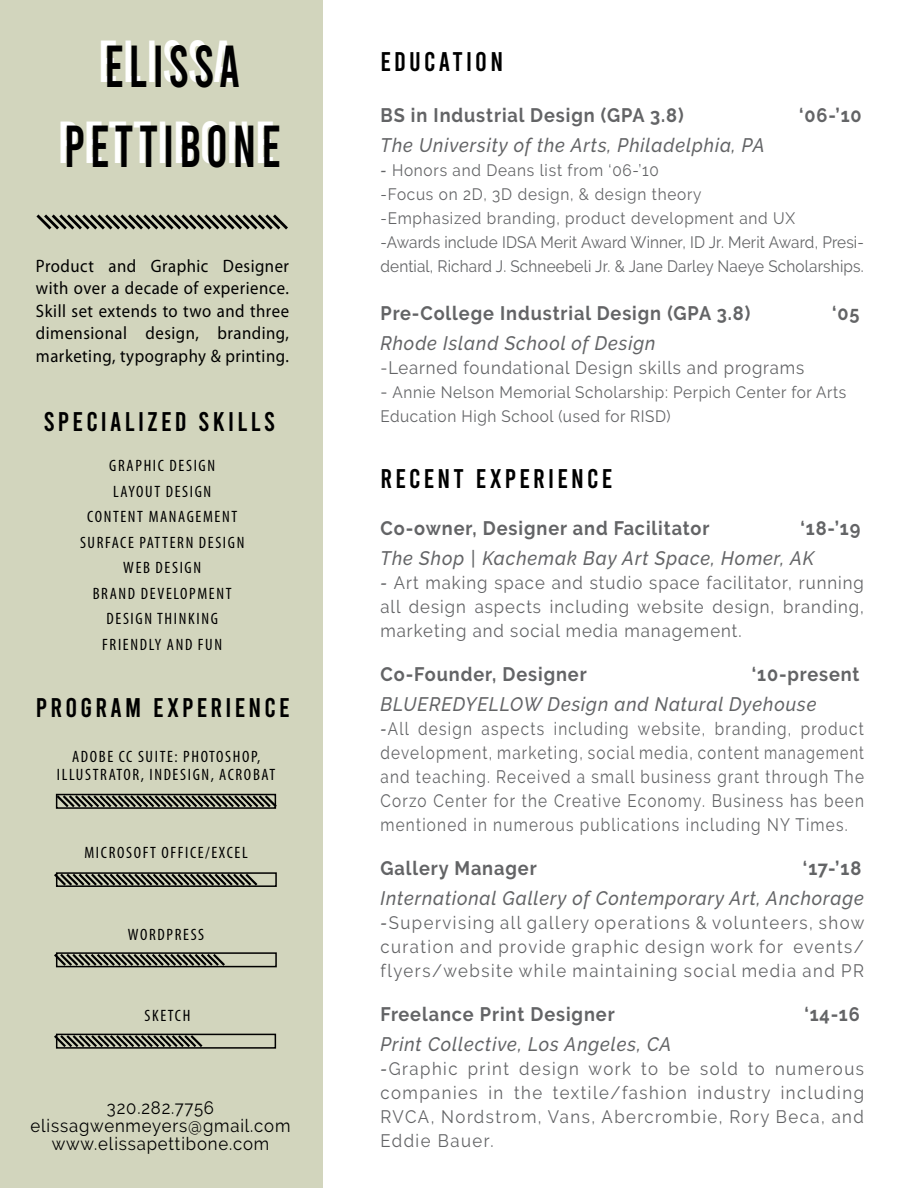
<style>
.page{position:relative;width:918px;height:1188px;background:#fff}
.page>*{position:absolute;margin:0;border:0;box-sizing:border-box;transform-origin:0 0}
.t1{font:59.25px/80.2px "Bebas";letter-spacing:.1em;color:#000;text-align:center;scale:.84 1}
.t2{font:27px "Bebas";letter-spacing:.12em;color:#000}
.t3{font:italic 500 19.5px "Raleway";letter-spacing:.05em;color:#636466;scale:.93 1}
.t4{font:700 19.5px "Raleway";letter-spacing:.05em;color:#636466;scale:.93 1}
.t5{font:18px/24px "Raleway";letter-spacing:.08em;color:#636466;text-align:justify;scale:.93 1}
.t6{font:18px/24px "Raleway";letter-spacing:.08em;color:#636466;text-align:justify;scale:.85 1}
.t7{font:18px/22.5px "Myriad Pro";letter-spacing:.03em;color:#000;text-align:justify;scale:.93 1}
.t8{font:18px/18px "Raleway";letter-spacing:.05em;color:#000;text-align:center;scale:.93 1}
.t9{font:18px "Raleway";letter-spacing:.05em;color:#636466;scale:.93 1}
.t10{font:16.5px/24px "Raleway";letter-spacing:.01em;color:#636466;scale:.93 1}
.t11{font:condensed 16.5px/25.5px "Myriad Pro";letter-spacing:.1em;color:#000;text-align:center}
.t12{font:16.5px/24px "Raleway";letter-spacing:.04em;color:#636466;scale:.93 1}
.s1{font-weight:500;font-style:italic}
.s2{font-size:18px}
</style>
<div class="page">
<div style="left:0;top:0;width:322px;height:1188px;background:#d2d5bd"></div>
<svg style="left:36px;top:214px;width:252px;height:16px"></svg>
<svg style="left:55px;top:793px;width:222px;height:16px"></svg>
<div style="left:56px;top:872px;width:221px;height:15px;border:2px solid #000"></div>
<svg style="left:54px;top:872px;width:206px;height:15px"></svg>
<div style="left:56px;top:952px;width:221px;height:15px;border:2px solid #000"></div>
<svg style="left:54px;top:952px;width:173px;height:16px"></svg>
<div style="left:56px;top:1034px;width:220px;height:15px;border:2px solid #000"></div>
<svg style="left:54px;top:1033px;width:151px;height:16px"></svg>
<h1 class="t1" style="left:64px;top:26px;width:254px">ELISSA<br>PETTIBONE</h1>
<p class="t7" style="left:36px;top:254px;width:274px">Product and Graphic Designer with over a decade of experience.<br>Skill set extends to two and three dimensional design, branding, marketing, typography &amp; printing.</p>
<h2 class="t2" style="left:44px;top:408px;width:233px">SPE CIALIZED SKILLS</h2>
<p class="t11" style="left:80px;top:453px;width:166px">GRAPHIC DESIGN<br>LAYOUT DESIGN<br>CONTENT MANAGEMENT<br>SURFACE PATTERN DESIGN<br>WEB DESIGN<br>BRAND DEVELOPMENT<br>DESIGN THINKING<br>FRIENDLY AND FUN</p>
<h2 class="t2" style="left:36px;top:694px;width:253px">PROGRAM EXPE RIENCE</h2>
<p class="t11" style="left:57px;top:747px;width:220px;line-height:18px">ADOBE CC SUITE: PHOTOSHOP,<br>ILLUSTRATOR, INDESIGN, ACROBAT</p>
<p class="t11" style="left:84px;top:840px;width:163px">MICROSOFT OFFICE/EXCEL</p>
<p class="t11" style="left:128px;top:921px;width:78px">WORDPRESS</p>
<p class="t11" style="left:145px;top:1002px;width:47px">SKETCH</p>
<p class="t8" style="left:31px;top:1099px;width:281px">320.282.7756 elissagwenmeyers@gmail.com www.elissapettibone.com</p>
<h2 class="t2" style="left:380px;top:48px;width:124px">EDUCATION</h2>
<p class="t4" style="left:380px;top:104px;width:328px">BS in Industrial Design (GPA 3.8)</p>
<p class="t4" style="left:799px;top:104px;width:69px">‘06-’10</p>
<p class="t3" style="left:380px;top:134px;width:415px">The University of the Arts, Philadelphia, PA</p>
<p class="t10" style="left:380px;top:158px;width:521px"><span class="s1">-</span> Honors and Deans list from ‘06-’10<br>-Focus on 2D, 3D design, &amp; design theory<br>-Emphasized branding, product development and UX<br>-Awards include IDSA Merit Award Winner, ID Jr. Merit Award, Presi&shy;dential, Richard J. Schneebeli Jr. &amp; Jane Darley Naeye Scholarships.</p>
<p class="t4" style="left:380px;top:302px;width:399px">Pre-College Industrial Design (GPA 3.8)</p>
<p class="t4" style="left:832px;top:302px;width:31px">‘05</p>
<p class="t3" style="left:380px;top:331px;width:297px">Rhode Island School of Design</p>
<p class="t9" style="left:380px;top:357px;width:457px">-Learned foundational Design skills and programs</p>
<p class="t12" style="left:380px;top:380px;width:502px"><span class="s2">-</span> Annie Nelson Memorial Scholarship: Perpich Center for Arts<br>Education High School (used for RISD)</p>
<h2 class="t2" style="left:380px;top:465px;width:231px">RECENT EXPE RIENCE</h2>
<p class="t4" style="left:380px;top:517px;width:355px">Co-owner, Designer and Facilitator</p>
<p class="t4" style="left:801px;top:517px;width:66px">‘18-’19</p>
<p class="t3" style="left:380px;top:546px;width:468px">The Shop | Kachemak Bay Art Space, Homer, AK</p>
<p class="t5" style="left:380px;top:570px;width:521px"><span class="s1">-</span> Art making space and studio space facilitator, running all design aspects including website design, branding, marketing and social media management.</p>
<p class="t4" style="left:380px;top:663px;width:223px">Co-Founder, Designer</p>
<p class="t4" style="left:752px;top:663px;width:117px">‘10-present</p>
<p class="t3" style="left:380px;top:693px;width:470px">BLUEREDYELLOW Design and Natural Dyehouse</p>
<p class="t6" style="left:380px;top:716px;width:570px"><span class="s1">-</span>All design aspects including website, branding, product development, marketing, social media, content management and teaching. Received a small business grant through The Corzo Center for the Creative Economy. Business has been mentioned in numerous publications including NY Times.</p>
<p class="t4" style="left:380px;top:857px;width:169px">Gallery Manager</p>
<p class="t4" style="left:803px;top:857px;width:64px">‘17-’18</p>
<p class="t3" style="left:380px;top:887px;width:521px">International Gallery of Contemporary Art, Anchorage</p>
<p class="t5" style="left:380px;top:910px;width:522px"><span class="s1">-</span>Supervising all gallery operations &amp; volunteers, show curation and provide graphic design work for events/ flyers/website while maintaining social media and PR</p>
<p class="t4" style="left:380px;top:1003px;width:253px">Freelance Print Designer</p>
<p class="t4" style="left:804px;top:1003px;width:61px">‘14-16</p>
<p class="t3" style="left:380px;top:1033px;width:314px">Print Collective, Los Angeles, CA</p>
<p class="t5" style="left:380px;top:1056px;width:521px"><span class="s1">-</span>Graphic print design work to be sold to numerous companies in the textile/fashion industry including RVCA, Nordstrom, Vans, Abercrombie, Rory Beca, and Eddie Bauer.</p>
</div>
